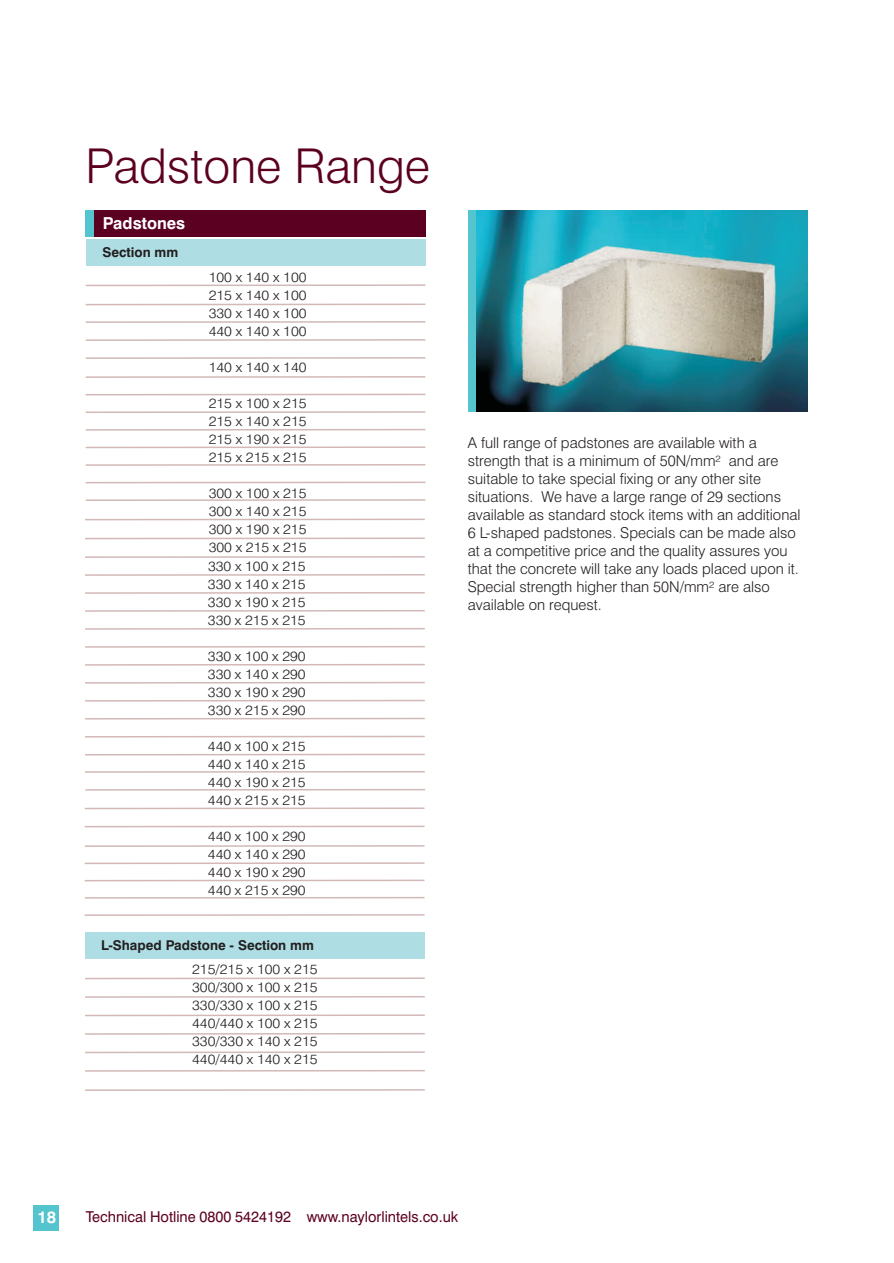
<style>
.page{position:relative;width:894px;height:1263px;background:#fff}
.page>*{position:absolute;margin:0;border:0;box-sizing:border-box;transform-origin:0 0}
.t1{font:48px "Swis 721 Lt BT";color:#5c0022}
.t2{font:700 16.5px "Swis 721 BT";color:#fff}
.t3{font:15px/18px "Swis 721 Lt BT";color:#231f20}
.t4{font:15px "Swis 721 BT";color:#5c0022}
.t5{font:13.5px/18px "Swis 721 Lt BT";color:#231f20;text-align:justify;scale:1.08 1}
.t6{font:700 13.5px "Swis 721 BT";color:#231f20}
</style>
<div class="page">
<div style="left:86px;top:240px;width:339px;height:26px;background:#aedee4"></div>
<div style="left:85px;top:932px;width:340px;height:27px;background:#aedee4"></div>
<hr style="left:86px;top:284px;width:339px;height:2px;background:#d2b9b8">
<hr style="left:85px;top:538px;width:340px;height:1px;background:#d2b9b8">
<hr style="left:85px;top:826px;width:340px;height:1px;background:#d2b9b8">
<hr style="left:86px;top:304px;width:339px;height:1px;background:#d2b9b8">
<hr style="left:85px;top:556px;width:340px;height:2px;background:#d2b9b8">
<hr style="left:85px;top:845px;width:340px;height:2px;background:#d2b9b8">
<hr style="left:86px;top:321px;width:339px;height:2px;background:#d2b9b8">
<hr style="left:85px;top:574px;width:340px;height:2px;background:#d2b9b8">
<hr style="left:85px;top:862px;width:340px;height:2px;background:#d2b9b8">
<hr style="left:86px;top:339px;width:339px;height:2px;background:#d2b9b8">
<hr style="left:85px;top:592px;width:340px;height:2px;background:#d2b9b8">
<hr style="left:85px;top:880px;width:340px;height:1px;background:#d2b9b8">
<hr style="left:86px;top:357px;width:339px;height:2px;background:#d2b9b8">
<hr style="left:85px;top:610px;width:340px;height:2px;background:#d2b9b8">
<hr style="left:85px;top:897px;width:340px;height:2px;background:#d2b9b8">
<hr style="left:86px;top:376px;width:339px;height:2px;background:#d2b9b8">
<hr style="left:85px;top:628px;width:340px;height:2px;background:#d2b9b8">
<hr style="left:85px;top:914px;width:340px;height:2px;background:#d2b9b8">
<hr style="left:86px;top:394px;width:339px;height:1px;background:#d2b9b8">
<hr style="left:85px;top:646px;width:340px;height:2px;background:#d2b9b8">
<hr style="left:86px;top:411px;width:339px;height:2px;background:#d2b9b8">
<hr style="left:85px;top:664px;width:340px;height:2px;background:#d2b9b8">
<hr style="left:86px;top:429px;width:339px;height:2px;background:#d2b9b8">
<hr style="left:85px;top:682px;width:340px;height:2px;background:#d2b9b8">
<hr style="left:85px;top:977px;width:340px;height:2px;background:#d2b9b8">
<hr style="left:86px;top:446px;width:339px;height:2px;background:#d2b9b8">
<hr style="left:85px;top:700px;width:340px;height:2px;background:#d2b9b8">
<hr style="left:85px;top:996px;width:340px;height:2px;background:#d2b9b8">
<hr style="left:85px;top:1089px;width:340px;height:2px;background:#d2b9b8">
<hr style="left:86px;top:464px;width:339px;height:2px;background:#d2b9b8">
<hr style="left:85px;top:718px;width:340px;height:2px;background:#d2b9b8">
<hr style="left:85px;top:1014px;width:340px;height:2px;background:#d2b9b8">
<hr style="left:86px;top:482px;width:339px;height:1px;background:#d2b9b8">
<hr style="left:85px;top:736px;width:340px;height:2px;background:#d2b9b8">
<hr style="left:85px;top:1033px;width:340px;height:2px;background:#d2b9b8">
<hr style="left:86px;top:499px;width:339px;height:2px;background:#d2b9b8">
<hr style="left:85px;top:789px;width:340px;height:2px;background:#d2b9b8">
<hr style="left:85px;top:754px;width:340px;height:2px;background:#d2b9b8">
<hr style="left:85px;top:1051px;width:340px;height:2px;background:#d2b9b8">
<hr style="left:85px;top:519px;width:340px;height:1px;background:#d2b9b8">
<hr style="left:85px;top:807px;width:340px;height:2px;background:#d2b9b8">
<hr style="left:85px;top:771px;width:340px;height:2px;background:#d2b9b8">
<hr style="left:85px;top:1070px;width:340px;height:2px;background:#d2b9b8">
<div style="left:468px;top:210px;width:8px;height:202px;background:#54c5cf"></div>
<div style="left:86px;top:210px;width:339px;height:27px;background:#5c0022"></div>
<div style="left:86px;top:211px;width:8px;height:26px;background:#54c5cf"></div>
<div style="left:34px;top:1205px;width:25px;height:25px;background:#54c5cf"></div>
<img style="left:476px;top:210px;width:332px;height:202px">
<h1 class="t1" style="left:86px;top:147px;width:346px">Padstone Range</h1>
<p class="t2" style="left:103px;top:217px;width:84px">Padstones</p>
<p class="t6" style="left:102px;top:247px;width:77px">Section mm</p>
<p class="t5" style="left:209px;top:270px;width:92px">100 x 140 x 100<br>215 x 140 x 100<br>330 x 140 x 100<br>440 x 140 x 100</p>
<p class="t5" style="left:209px;top:360px;width:92px">140 x 140 x 140</p>
<p class="t5" style="left:209px;top:396px;width:92px">215 x 100 x 215<br>215 x 140 x 215<br>215 x 190 x 215<br>215 x 215 x 215</p>
<p class="t5" style="left:208px;top:486px;width:93px">300 x 100 x 215<br>300 x 140 x 215<br>300 x 190 x 215<br>300 x 215 x 215<br>330 x 100 x 215<br>330 x 140 x 215<br>330 x 190 x 215<br>330 x 215 x 215</p>
<p class="t5" style="left:208px;top:648px;width:92px">330 x 100 x 290<br>330 x 140 x 290<br>330 x 190 x 290<br>330 x 215 x 290</p>
<p class="t5" style="left:208px;top:738px;width:92px">440 x 100 x 215<br>440 x 140 x 215<br>440 x 190 x 215<br>440 x 215 x 215</p>
<p class="t5" style="left:208px;top:828px;width:92px">440 x 100 x 290<br>440 x 140 x 290<br>440 x 190 x 290<br>440 x 215 x 290</p>
<p class="t6" style="left:101px;top:939px;width:214px">L-Shaped Padstone - Section mm</p>
<p class="t5" style="left:192px;top:961px;width:118px">215/215 x 100 x 215<br>300/300 x 100 x 215<br>330/330 x 100 x 215<br>440/440 x 100 x 215<br>330/330 x 140 x 215<br>440/440 x 140 x 215</p>
<p class="t3" style="left:468px;top:435px;width:334px">A full range of padstones are available with a strength that is a minimum of 50N/mm² and are suitable to take special fixing or any other site situations. We have a large range of 29 sections available as standard stock items with an additional 6 L-shaped padstones. Specials can be made also at a competitive price and the quality assures you that the concrete will take any loads placed upon it.<br>Special strength higher than 50N/mm² are also available on request.</p>
<p class="t2" style="left:37px;top:1211px;width:20px">18</p>
<p class="t4" style="left:86px;top:1211px;width:374px">Technical Hotline 0800 5424192 www.naylorlintels.co.uk</p>
</div>
